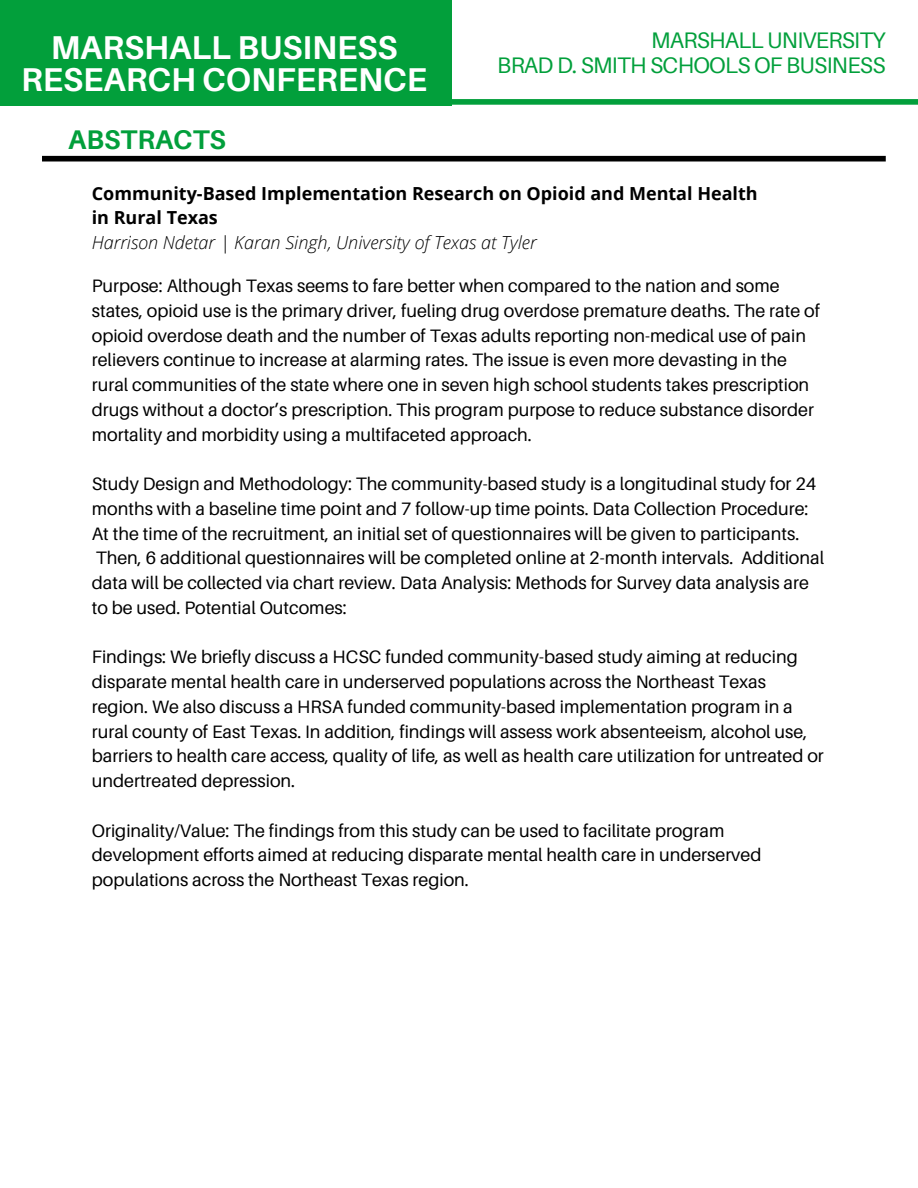
<style>
.page{position:relative;width:918px;height:1188px;background:#fff}
.page>*{position:absolute;margin:0;border:0;box-sizing:border-box;transform-origin:0 0}
.t1{font:700 33px/32.7px "Aileron";color:#fff;text-align:center}
.t2{font:700 27px "Aileron";color:#029f3b}
.t3{font:22.5px/25.8px "Aileron";letter-spacing:-.03em;color:#029f3b;text-align:right}
.t4{font:18px/24.8px "Aileron";color:#000}
.t5{font:700 18px/24.8px "Open Sans";color:#000}
.t6{font:italic 300 18px "Open Sans";color:#000}
</style>
<div class="page">
<div style="left:255px;top:99px;width:663px;height:6px;background:#029f3b"></div>
<div style="left:42px;top:156px;width:844px;height:6px;background:#000"></div>
<div style="left:0;top:0;width:452px;height:106px;background:#029f3b"></div>
<h1 class="t1" style="left:21px;top:30px;width:407px">MARSHALL BUSINESS<br>RESEARCH CONFERENCE</h1>
<p class="t3" style="left:497px;top:26px;width:390px">MARSHALL UNIVERSITY<br>BRAD D. SMITH SCHOOLS OF BUSINESS</p>
<h2 class="t2" style="left:68px;top:123px;width:159px">ABSTRACTS</h2>
<p class="t5" style="left:92px;top:180px;width:667px">Community-Based Implementation Research on Opioid and Mental Health in Rural Texas</p>
<p class="t6" style="left:92px;top:230px;width:446px">Harrison Ndetar | Karan Singh, University of Texas at Tyler</p>
<p class="t4" style="left:92px;top:273px;width:730px">Purpose: Although Texas seems to fare better when compared to the nation and some states, opioid use is the primary driver, fueling drug overdose premature deaths. The rate of opioid overdose death and the number of Texas adults reporting non-medical use of pain relievers continue to increase at alarming rates. The issue is even more devasting in the rural communities of the state where one in seven high school students takes prescription drugs without a doctor’s prescription. This program purpose to reduce substance disorder mortality and morbidity using a multifaceted approach.</p>
<p class="t4" style="left:92px;top:471px;width:734px">Study Design and Methodology: The community-based study is a longitudinal study for 24 months with a baseline time point and 7 follow-up time points. Data Collection Procedure:<br>At the time of the recruitment, an initial set of questionnaires will be given to participants.<br>Then, 6 additional questionnaires will be completed online at 2-month intervals. Additional data will be collected via chart review. Data Analysis: Methods for Survey data analysis are to be used. Potential Outcomes:</p>
<p class="t4" style="left:92px;top:644px;width:734px">Findings: We briefly discuss a HCSC funded community-based study aiming at reducing disparate mental health care in underserved populations across the Northeast Texas region. We also discuss a HRSA funded community-based implementation program in a rural county of East Texas. In addition, findings will assess work absenteeism, alcohol use, barriers to health care access, quality of life, as well as health care utilization for untreated or undertreated depression.</p>
<p class="t4" style="left:92px;top:818px;width:671px">Originality/Value: The findings from this study can be used to facilitate program development efforts aimed at reducing disparate mental health care in underserved populations across the Northeast Texas region.</p>
</div>
